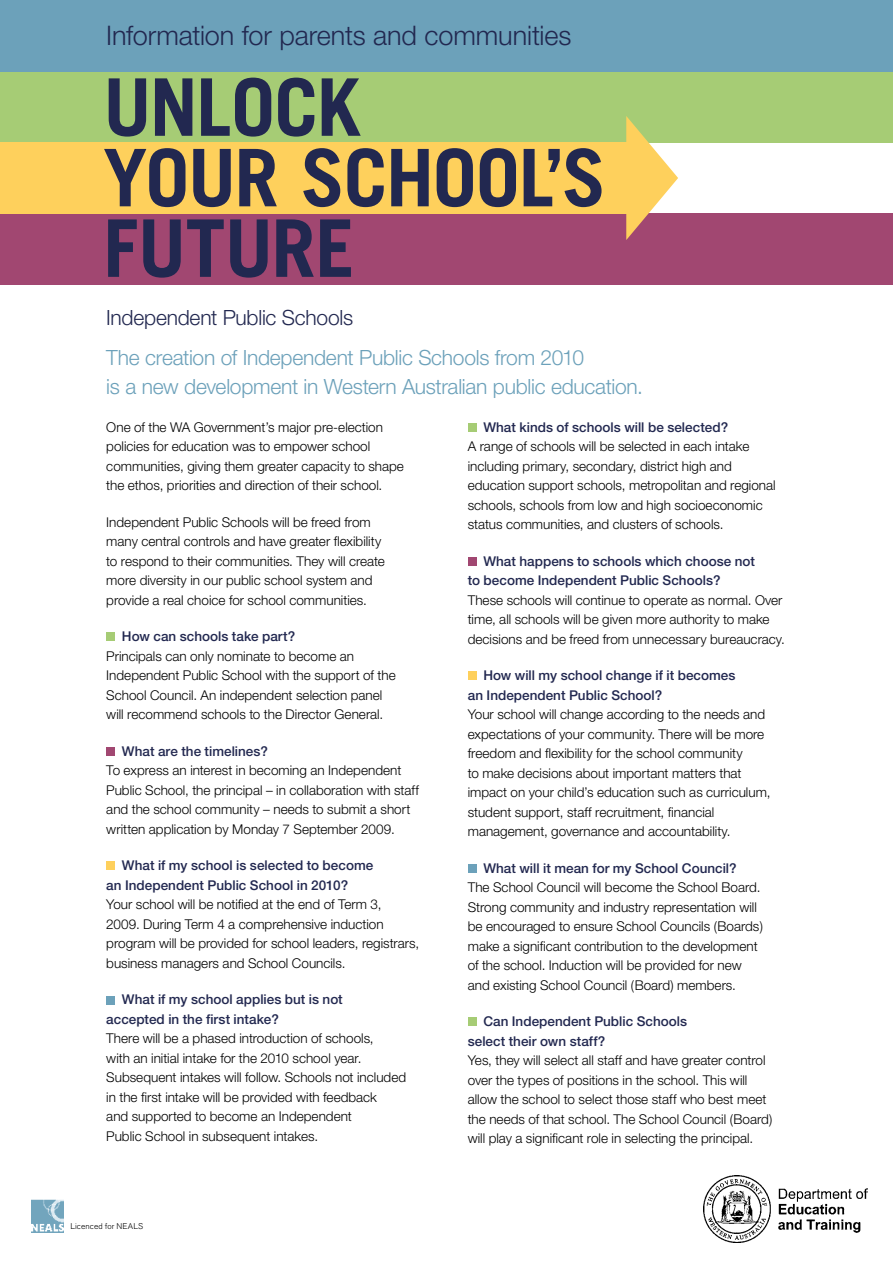
<style>
.page{position:relative;width:893px;height:1263px;background:#fff}
.page>*{position:absolute;margin:0;border:0;box-sizing:border-box;transform-origin:0 0}
.t1{font:700 79.5px/70.5px "Trade Gothic";letter-spacing:-.02em;color:#222850}
.t2{font:300 27px "Helvetica Neue";letter-spacing:-.005em;color:#222850}
.t3{font:300 21px/28.5px "Helvetica Neue";letter-spacing:-.015em;color:#6ca1ba}
.t4{font:300 21px "Helvetica Neue";letter-spacing:-.01em;color:#222850}
.t5{font:300 13.5px/19.5px "Helvetica Neue";color:#000}
.t6{font:500 13.5px/19.5px "Helvetica Neue";color:#222850}
.t7{font:300 8.25px "Akzidenz Grotesk BE";letter-spacing:.015em;color:#000}
</style>
<div class="page">
<div style="left:0;top:71px;width:893px;height:71px;background:#a6cc75"></div>
<div style="left:0;top:0;width:893px;height:71px;background:#6ca1ba"></div>
<div style="left:0;top:214px;width:893px;height:71px;background:#a14771"></div>
<div style="left:0;top:142px;width:639px;height:72px;background:#fed05c"></div>
<svg style="left:626px;top:116px;width:52px;height:124px"></svg>
<div style="left:106px;top:633px;width:9px;height:8px;background:#a6cc75"></div>
<div style="left:106px;top:747px;width:9px;height:9px;background:#a14771"></div>
<div style="left:106px;top:862px;width:9px;height:8px;background:#fed05c"></div>
<div style="left:106px;top:996px;width:9px;height:8px;background:#6ca1ba"></div>
<div style="left:468px;top:423px;width:8px;height:8px;background:#a6cc75"></div>
<div style="left:468px;top:557px;width:8px;height:8px;background:#a14771"></div>
<div style="left:468px;top:671px;width:8px;height:9px;background:#fed05c"></div>
<div style="left:468px;top:864px;width:8px;height:8px;background:#6ca1ba"></div>
<div style="left:468px;top:1017px;width:8px;height:9px;background:#a6cc75"></div>
<img style="left:704px;top:1175px;width:163px;height:67px">
<img style="left:32px;top:1200px;width:32px;height:32px">
<h2 class="t2" style="left:106px;top:19px;width:467px">Information for parents and communities</h2>
<h1 class="t1" style="left:103px;top:71px;width:504px">UNLOCK<br>YOUR SCHOOL’S<br>FUTURE</h1>
<h3 class="t4" style="left:106px;top:305px;width:248px">Independent Public Schools</h3>
<h3 class="t3" style="left:106px;top:343px;width:538px">The creation of Independent Public Schools from 2010<br>is a new development in Western Australian public education.</h3>
<p class="t5" style="left:106px;top:417px;width:299px">One of the WA Government’s major pre-election policies for education was to empower school communities, giving them greater capacity to shape the ethos, priorities and direction of their school.</p>
<p class="t5" style="left:106px;top:512px;width:280px">Independent Public Schools will be freed from many central controls and have greater flexibility to respond to their communities. They will create more diversity in our public school system and provide a real choice for school communities.</p>
<p class="t6" style="left:122px;top:626px;width:175px">How can schools take part?</p>
<p class="t5" style="left:106px;top:646px;width:291px">Principals can only nominate to become an Independent Public School with the support of the School Council. An independent selection panel will recommend schools to the Director General.</p>
<p class="t6" style="left:122px;top:741px;width:148px">What are the timelines?</p>
<p class="t5" style="left:106px;top:760px;width:314px">To express an interest in becoming an Independent Public School, the principal – in collaboration with staff and the school community – needs to submit a short written application by Monday 7 September 2009.</p>
<p class="t6" style="left:106px;top:855px;width:269px;text-indent:16px">What if my school is selected to become an Independent Public School in 2010?</p>
<p class="t5" style="left:106px;top:894px;width:314px">Your school will be notified at the end of Term 3,<br>2009. During Term 4 a comprehensive induction program will be provided for school leaders, registrars, business managers and School Councils.</p>
<p class="t6" style="left:106px;top:989px;width:238px;text-indent:16px">What if my school applies but is not accepted in the first intake?</p>
<p class="t5" style="left:106px;top:1028px;width:301px">There will be a phased introduction of schools,<br>with an initial intake for the 2010 school year.<br>Subsequent intakes will follow. Schools not included in the first intake will be provided with feedback<br>and supported to become an Independent<br>Public School in subsequent intakes.</p>
<p class="t7" style="left:70px;top:1221px;width:74px">Licenced for NEALS</p>
<p class="t6" style="left:483px;top:417px;width:246px">What kinds of schools will be selected?</p>
<p class="t5" style="left:468px;top:436px;width:309px">A range of schools will be selected in each intake including primary, secondary, district high and education support schools, metropolitan and regional schools, schools from low and high socioeconomic status communities, and clusters of schools.</p>
<p class="t6" style="left:468px;top:551px;width:289px;text-indent:16px">What happens to schools which choose not to become Independent Public Schools?</p>
<p class="t5" style="left:468px;top:590px;width:319px">These schools will continue to operate as normal. Over time, all schools will be given more authority to make decisions and be freed from unnecessary bureaucracy.</p>
<p class="t6" style="left:468px;top:665px;width:269px;text-indent:16px">How will my school change if it becomes an Independent Public School?</p>
<p class="t5" style="left:468px;top:704px;width:304px">Your school will change according to the needs and expectations of your community. There will be more freedom and flexibility for the school community<br>to make decisions about important matters that impact on your child’s education such as curriculum, student support, staff recruitment, financial management, governance and accountability.</p>
<p class="t6" style="left:483px;top:858px;width:255px">What will it mean for my School Council?</p>
<p class="t5" style="left:468px;top:877px;width:297px">The School Council will become the School Board.<br>Strong community and industry representation will be encouraged to ensure School Councils (Boards) make a significant contribution to the development of the school. Induction will be provided for new and existing School Council (Board) members.</p>
<p class="t6" style="left:468px;top:1011px;width:221px;text-indent:16px">Can Independent Public Schools select their own staff?</p>
<p class="t5" style="left:468px;top:1050px;width:306px">Yes, they will select all staff and have greater control over the types of positions in the school. This will allow the school to select those staff who best meet the needs of that school. The School Council (Board) will play a significant role in selecting the principal.</p>
</div>
